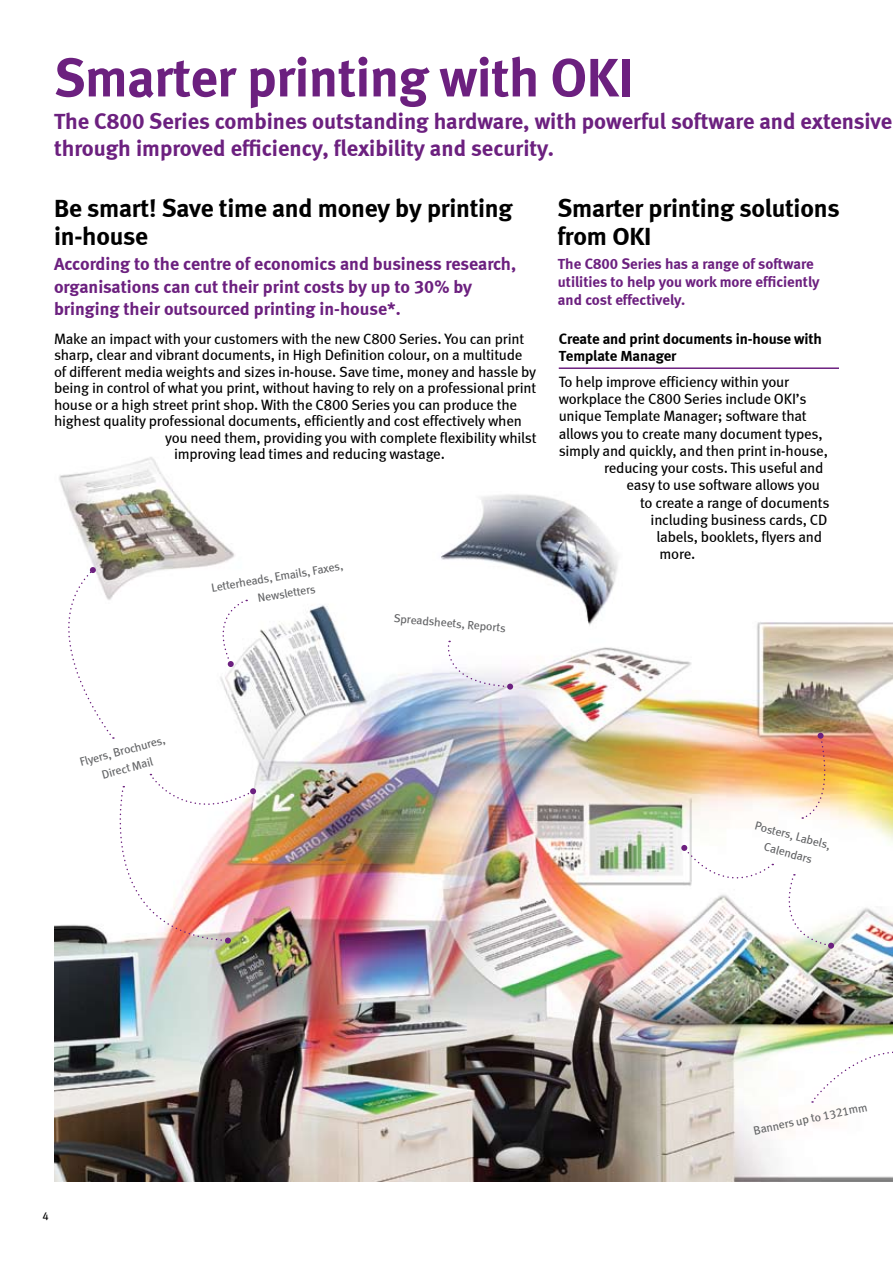
<style>
.page{position:relative;width:893px;height:1263px;background:#fff}
.page>*{position:absolute;margin:0;border:0;box-sizing:border-box;transform-origin:0 0}
.t1{font:54px "Meta Bold LF";letter-spacing:-.01em;color:#6c207f}
.t2{font:25.5px/28.5px "Meta Bold LF";letter-spacing:-.01em;color:#000}
.t3{font:22.5px/27px "Meta Bold LF";color:#6c207f}
.t4{font:18px/22.5px "Meta Bold LF";color:#6c207f}
.t5{font:15px "Meta Book LF";letter-spacing:-.015em;color:#000}
.t6{font:15px/18px "Meta Bold LF";color:#6c207f}
.t7{font:15px/17.2px "Meta Bold LF";letter-spacing:-.01em;color:#000}
.t8{font:12px/18px "Meta Book LF";color:#636466;text-align:center}
</style>
<div class="page">
<img style="left:54px;top:367px;width:839px;height:814px">
<svg style="left:213px;top:600px;width:34px;height:67px"></svg>
<svg style="left:447px;top:641px;width:66px;height:49px"></svg>
<svg style="left:681px;top:845px;width:92px;height:48px"></svg>
<svg style="left:802px;top:733px;width:30px;height:86px"></svg>
<svg style="left:780px;top:874px;width:54px;height:75px"></svg>
<svg style="left:54px;top:567px;width:60px;height:172px"></svg>
<svg style="left:107px;top:774px;width:149px;height:169px"></svg>
<svg style="left:812px;top:1024px;width:81px;height:79px"></svg>
<hr style="left:559px;top:367px;width:280px;height:2px;background:#6c207f">
<h1 class="t1" style="left:54px;top:46px;width:581px">Smarter printing with OKI</h1>
<h3 class="t3" style="left:54px;top:107px;width:840px">The C800 Series combines outstanding hardware, with powerful software and extensive through improved efficiency, flexibility and security.</h3>
<h2 class="t2" style="left:54px;top:193px;width:460px">Be smart! Save time and money by printing in-house</h2>
<p class="t4" style="left:54px;top:252px;width:464px">According to the centre of economics and business research, organisations can cut their print costs by up to 30% by bringing their outsourced printing in-house*.</p>
<p class="t5" style="left:54px;top:330px;width:472px">Make an impact with your customers with the new C800 Series. You can print</p>
<p class="t5" style="left:54px;top:346px;width:470px">sharp, clear and vibrant documents, in High Definition colour, on a multitude</p>
<p class="t5" style="left:54px;top:363px;width:484px">of different media weights and sizes in-house. Save time, money and hassle by</p>
<p class="t5" style="left:54px;top:379px;width:484px">being in control of what you print, without having to rely on a professional print</p>
<p class="t5" style="left:54px;top:396px;width:465px">house or a high street print shop. With the C800 Series you can produce the</p>
<p class="t5" style="left:54px;top:412px;width:469px">highest quality professional documents, efficiently and cost effectively when</p>
<p class="t5" style="left:165px;top:429px;width:373px">you need them, providing you with complete flexibility whilst</p>
<p class="t5" style="left:174px;top:445px;width:272px">improving lead times and reducing wastage.</p>
<p class="t8" style="left:253px;top:571px;width:91px;text-align:left;text-indent:-44px;rotate:-10deg">Letterheads, Emails, Faxes,<br>Newsletters</p>
<p class="t8" style="left:395px;top:609px;width:114px;rotate:5deg">Spreadsheets, Reports</p>
<h2 class="t2" style="left:557px;top:193px;width:284px">Smarter printing solutions from OKI</h2>
<p class="t6" style="left:558px;top:255px;width:263px">The C800 Series has a range of software utilities to help you work more efficiently and cost effectively.</p>
<p class="t7" style="left:559px;top:330px;width:265px">Create and print documents in-house with<br>Template Manager</p>
<p class="t5" style="left:559px;top:373px;width:232px">To help improve efficiency within your</p>
<p class="t5" style="left:559px;top:390px;width:249px">workplace the C800 Series include OKI’s</p>
<p class="t5" style="left:559px;top:407px;width:249px">unique Template Manager; software that</p>
<p class="t5" style="left:559px;top:425px;width:265px">allows you to create many document types,</p>
<p class="t5" style="left:559px;top:442px;width:271px">simply and quickly, and then print in-house,</p>
<p class="t5" style="left:604px;top:459px;width:221px">reducing your costs. This useful and</p>
<p class="t5" style="left:627px;top:476px;width:195px">easy to use software allows you</p>
<p class="t5" style="left:640px;top:494px;width:191px">to create a range of documents</p>
<p class="t5" style="left:651px;top:511px;width:178px">including business cards, CD</p>
<p class="t5" style="left:657px;top:528px;width:167px">labels, booklets, flyers and</p>
<p class="t5" style="left:660px;top:545px;width:37px">more.</p>
<p class="t8" style="left:78px;top:753px;width:89px;rotate:-15deg">Flyers, Brochures,<br>Direct Mail</p>
<p class="t8" style="left:757px;top:816px;width:80px;rotate:15deg">Posters, Labels,<br>Calendars</p>
<p class="t8" style="left:752px;top:1121px;width:117px;rotate:-12deg">Banners up to 1321mm</p>
</div>
